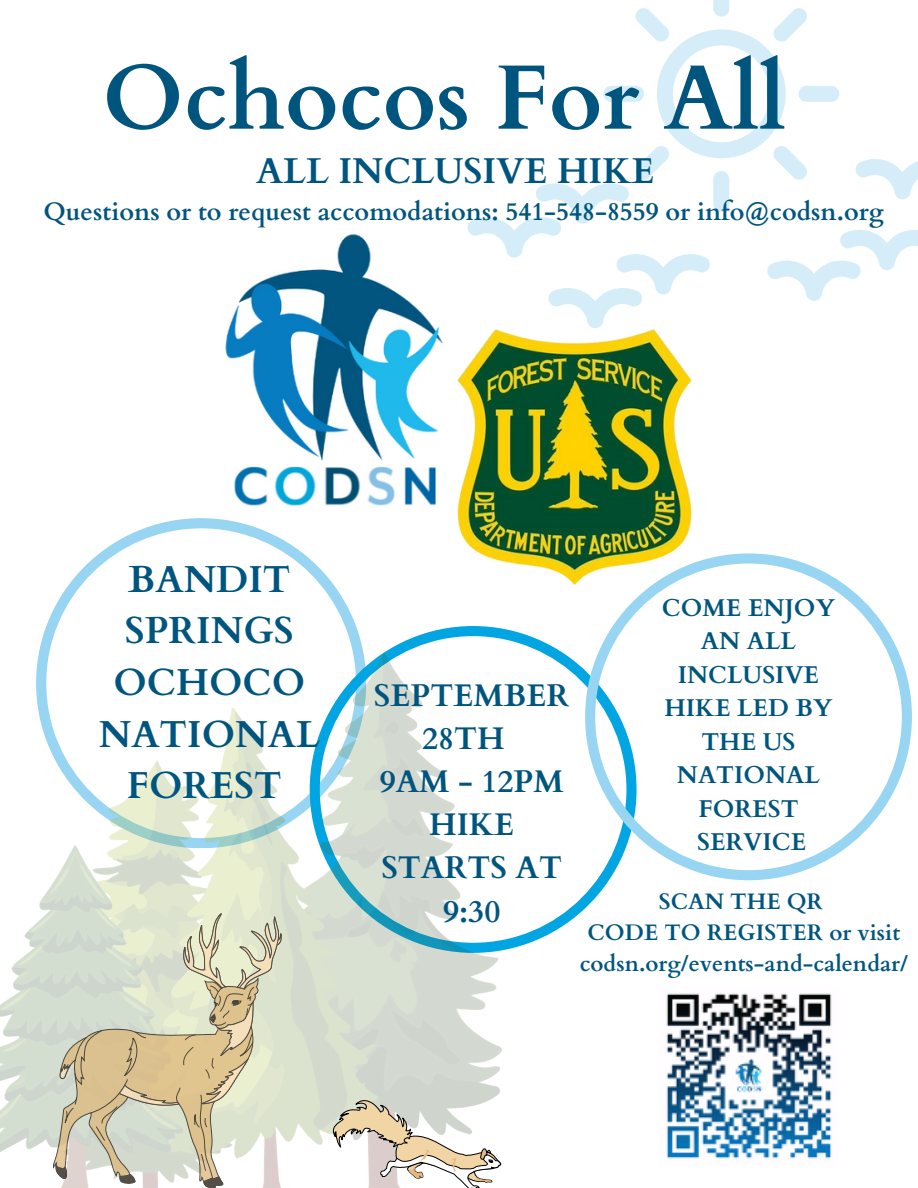
<style>
.page{position:relative;width:918px;height:1188px;background:#fff}
.page>*{position:absolute;margin:0;border:0;box-sizing:border-box;transform-origin:0 0}
.t1{font:700 91.65px "Cardo";color:#00557f}
.t2{font:700 37.65px/51.8px "Cardo";color:#00557f;text-align:center}
.t3{font:700 36px "Cardo";color:#00557f}
.t4{font:700 31.35px/43px "Cardo";color:#00557f;text-align:center}
.t5{font:700 25.2px "Cardo";color:#00557f}
.t6{font:700 24.3px/33.5px "Cardo";color:#00557f;text-align:center}
.t7{font:700 22.35px/30.8px "Cardo";color:#00557f;text-align:center}
</style>
<div class="page">
<img style="left:225px;top:234px;width:218px;height:272px">
<img style="left:457px;top:329px;width:235px;height:256px">
<svg style="left:39px;top:518px;width:317px;height:134px"></svg>
<svg style="left:310px;top:626px;width:299px;height:325px"></svg>
<img style="left:0;top:652px;width:501px;height:500px">
<svg style="left:468px;top:0;width:450px;height:328px"></svg>
<svg style="left:55px;top:914px;width:227px;height:274px"></svg>
<svg style="left:585px;top:553px;width:327px;height:327px"></svg>
<svg style="left:329px;top:1096px;width:172px;height:92px"></svg>
<img style="left:666px;top:993px;width:166px;height:166px">
<h5 class="t1" style="left:102px;top:38px;width:685px">Ochocos For All</h5>
<p class="t3" style="left:256px;top:147px;width:400px">ALL INCLUSIVE HIKE</p>
<h2 class="t5" style="left:43px;top:195px;width:842px">Questions or to request accomodations: 541-548-8559 or info@codsn.org</h2>
<p class="t2" style="left:99px;top:554px;width:223px">BANDIT<br>SPRINGS<br>OCHOCO<br>NATIONAL<br>FOREST</p>
<p class="t4" style="left:374px;top:675px;width:197px">SEPTEMBER<br>28TH<br>9AM - 12PM<br>HIKE<br>STARTS AT<br>9:30</p>
<p class="t6" style="left:662px;top:592px;width:175px">COME ENJOY<br>AN ALL<br>INCLUSIVE<br>HIKE LED BY<br>THE US<br>NATIONAL<br>FOREST<br>SERVICE</p>
<h4 class="t7" style="left:659px;top:887px;width:166px">SCAN THE QR</h4>
<p class="t7" style="left:580px;top:918px;width:330px">CODE TO REGISTER or visit codsn.org/events-and-calendar/</p>
</div>
